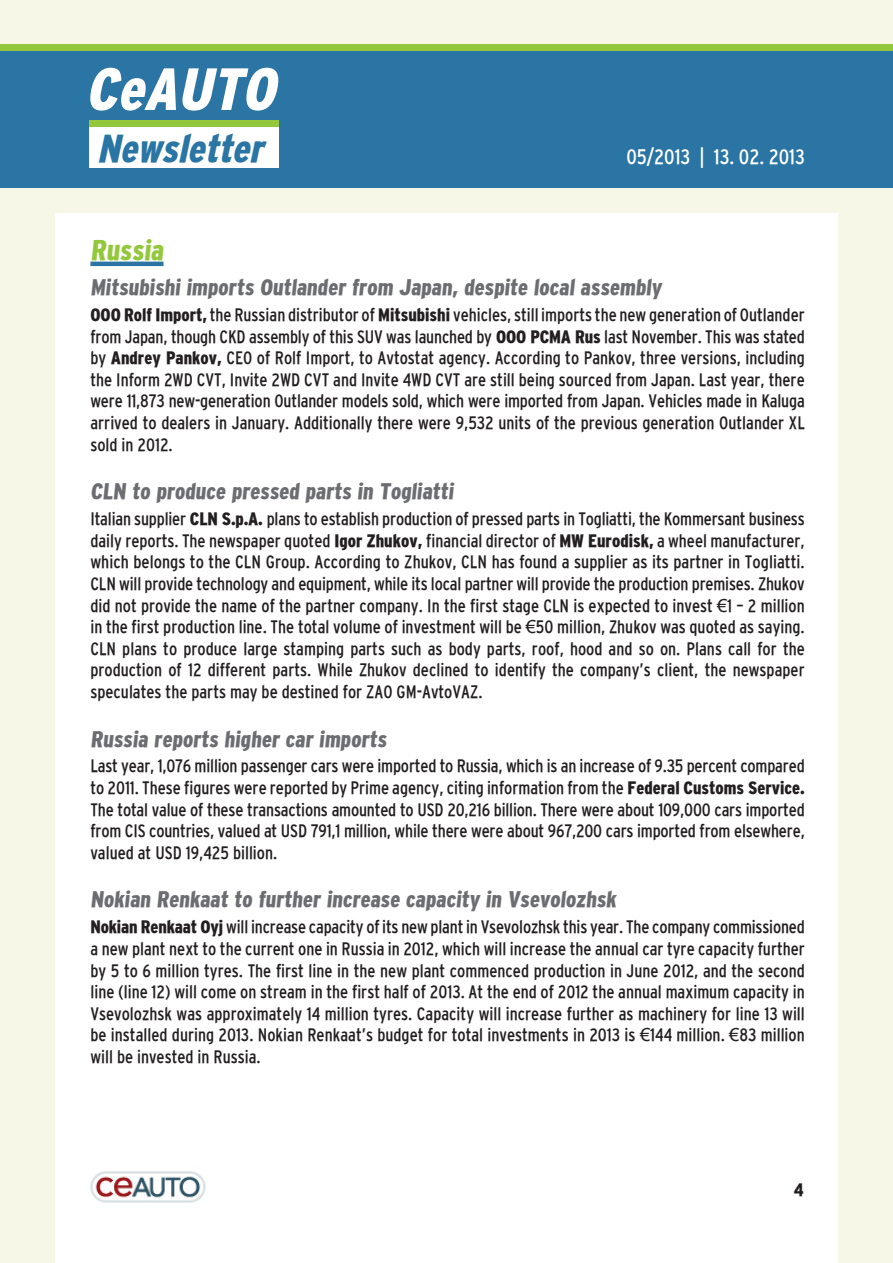
<style>
.page{position:relative;width:893px;height:1263px;background:#fff}
.page>*{position:absolute;margin:0;border:0;box-sizing:border-box;transform-origin:0 0}
.t1{font:italic 900 condensed 59.4px "Interstate";color:#fff}
.t2{font:italic 900 condensed 38.85px "Interstate";color:#2a75a4}
.t3{font:900 condensed 28.5px "Interstate";color:#94c83c}
.t4{font:900 condensed 22.5px "Interstate";letter-spacing:-.115em;color:#6c6d70}
.t5{font:21px "Interstate Hun Reg Cond";color:#fff}
.t6{font:18px/21.6px "Interstate Hun Reg Cond";color:#231f20;text-align:justify}
.t7{font:900 condensed 18px "Interstate";color:#231f20}
.s1{font-family:"Interstate";font-weight:900;font-stretch:condensed}
.s2{font-family:"Arial"}
</style>
<div class="page">
<div style="left:0;top:0;width:54px;height:1263px;background:#f6f7e7"></div>
<div style="left:839px;top:0;width:54px;height:1263px;background:#f6f7e7"></div>
<div style="left:0;top:0;width:893px;height:213px;background:#f6f7e7"></div>
<div style="left:0;top:51px;width:893px;height:136px;background:#2a75a4"></div>
<div style="left:90px;top:125px;width:189px;height:42px;background:#fff"></div>
<div style="left:90px;top:121px;width:189px;height:6px;background:#94c83c"></div>
<img style="left:90px;top:1171px;width:116px;height:32px">
<div style="left:0;top:45px;width:893px;height:6px;background:#94c83c"></div>
<hr style="left:90px;top:262px;width:73px;height:4px;background:#2a75a4">
<h1 class="t1" style="left:85px;top:56px;width:205px">Ceauto</h1>
<h2 class="t2" style="left:97px;top:127px;width:176px">Newsletter</h2>
<p class="t5" style="left:626px;top:145px;width:180px">05/2013 | 13. 02. 2013</p>
<h3 class="t3" style="left:90px;top:234px;width:78px">Russia</h3>
<p class="t4" style="left:90px;top:275px;width:575px">Mitsubishi imports Outlander from Japan, despite local assembly</p>
<p class="t7" style="left:90px;top:305px;width:11px">OOO</p>
<p class="t6" style="left:90px;top:304px;width:716px;text-indent:34px"><span class="s1">Rolf Import,</span> the Russian distributor of <span class="s1">Mitsubishi</span> vehicles, still imports the new generation of Outlander from Japan, though CKD assembly of this SUV was launched by <span class="s1">OOO</span></p>
<p class="t6" style="left:90px;top:325px;width:716px;text-indent:440px"><span class="s1">PCMA Rus</span> last November. This was stated by <span class="s1">Andrey Pankov,</span> CEO of Rolf Import, to Avtostat agency. According to Pankov, three versions, including the Inform 2WD CVT, Invite 2WD CVT and Invite 4WD CVT are still being sourced from Japan. Last year, there were 11,873 new-generation Outlander models sold, which were imported from Japan. Vehicles made in Kaluga arrived to dealers in January. Additionally there were 9,532 units of the previous generation Outlander XL sold in 2012.</p>
<p class="t4" style="left:90px;top:479px;width:367px">CLN to produce pressed parts in Togliatti</p>
<p class="t6" style="left:90px;top:508px;width:716px">Italian supplier <span class="s1">CLN S.p.A.</span> plans to establish production of pressed parts in Togliatti, the Kommersant business daily reports. The newspaper quoted <span class="s1">Igor Zhukov,</span> financial director of <span class="s1">MW Eurodisk,</span> a wheel manufacturer, which belongs to the CLN Group. According to Zhukov, CLN has found a supplier as its partner in Togliatti.<br>CLN will provide technology and equipment, while its local partner will provide the production premises. Zhukov did not provide the name of the partner company. In the first stage CLN is expected to invest <span class="s2">€</span>1 – 2 million in the first production line. The total volume of investment will be <span class="s2">€</span>50 million, Zhukov was quoted as saying.<br>CLN plans to produce large stamping parts such as body parts, roof, hood and so on. Plans call for the production of 12 different parts. While Zhukov declined to identify the company’s client, the newspaper speculates the parts may be destined for ZAO GM-AvtoVAZ.</p>
<p class="t4" style="left:90px;top:726px;width:300px">Russia reports higher car imports</p>
<p class="t6" style="left:90px;top:755px;width:716px">Last year, 1,076 million passenger cars were imported to Russia, which is an increase of 9.35 percent compared to 2011. These figures were reported by Prime agency, citing information from the <span class="s1">Federal Customs Service.<br></span>The total value of these transactions amounted to USD 20,216 billion. There were about 109,000 cars imported from CIS countries, valued at USD 791,1 million, while there were about 967,200 cars imported from elsewhere, valued at USD 19,425 billion.</p>
<p class="t4" style="left:90px;top:887px;width:530px">Nokian Renkaat to further increase capacity in Vsevolozhsk</p>
<p class="t6" style="left:90px;top:916px;width:716px"><span class="s1">Nokian Renkaat Oyj</span> will increase capacity of its new plant in Vsevolozhsk this year. The company commissioned a new plant next to the current one in Russia in 2012, which will increase the annual car tyre capacity further by 5 to 6 million tyres. The first line in the new plant commenced production in June 2012, and the second line (line 12) will come on stream in the first half of 2013. At the end of 2012 the annual maximum capacity in Vsevolozhsk was approximately 14 million tyres. Capacity will increase further as machinery for line 13 will be installed during 2013. Nokian Renkaat’s budget for total investments in 2013 is <span class="s2">€</span>144 million. <span class="s2">€</span>83 million will be invested in Russia.</p>
<p class="t7" style="left:794px;top:1179px;width:11px">4</p>
</div>
